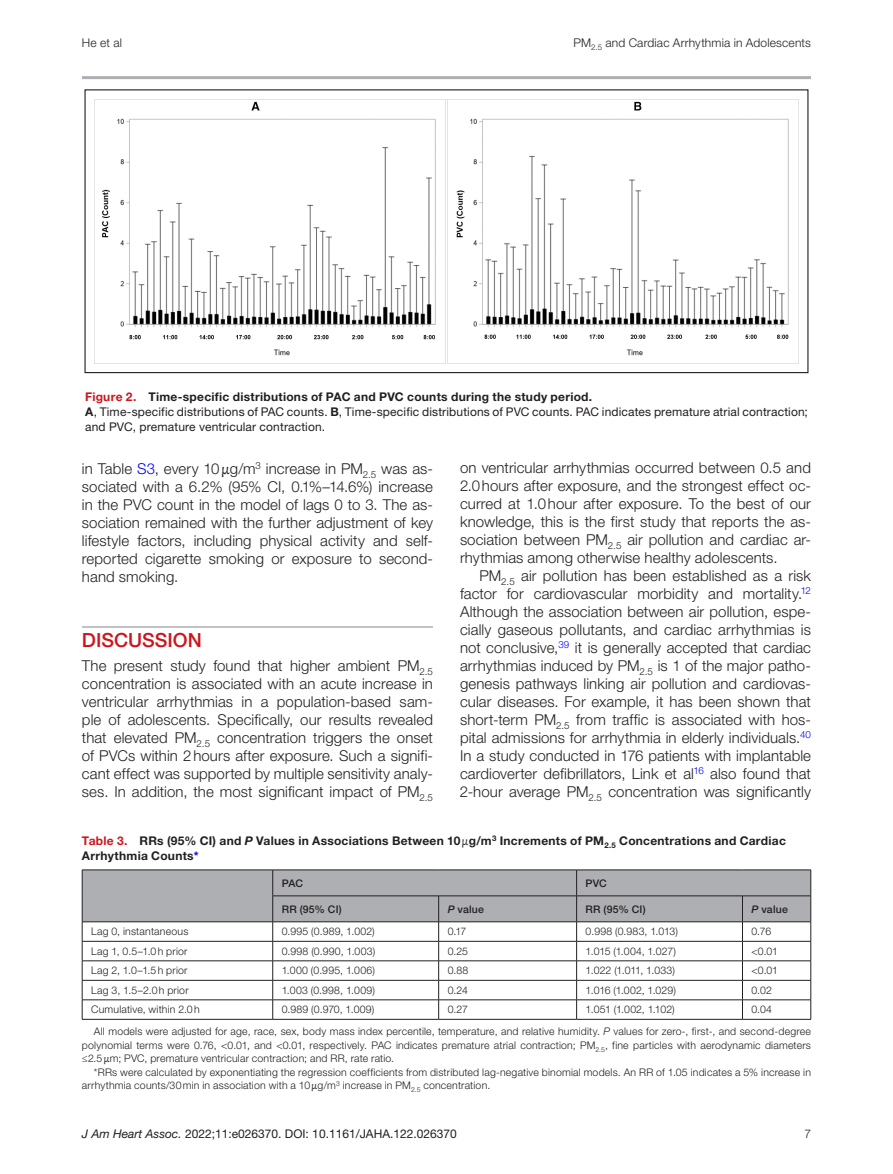
<style>
.page{position:relative;width:893px;height:1174px;background:#fff}
.page>*{position:absolute;margin:0;border:0;box-sizing:border-box;transform-origin:0 0}
.t1{font:500 19.5px "Helvetica Neue LT Std";color:#cd151d}
.t2{font:300 15px/18px "Helvetica Neue LT Std";letter-spacing:.005em;color:#231f20;text-align:justify}
.t3{font:12px/15px "Helvetica Neue LT Std";letter-spacing:.01em;color:#231f20}
.t4{font:700 12px/15px "Helvetica Neue LT Std";letter-spacing:.025em;color:#231f20}
.t5{font:300 12px "Helvetica Neue LT Std";letter-spacing:.015em;color:#231f20}
.t6{font:300 10.5px/13.5px "Helvetica Neue LT Std";letter-spacing:.02em;color:#231f20}
.t7{font:500 10.5px "Helvetica Neue LT Std";letter-spacing:.02em;color:#231f20}
.t8{font:300 10.5px "Helvetica Neue LT Std";color:#231f20}
.s1{font-weight:700;color:#cd151d}
.s2{font-weight:700}
.s3{color:#00f}
.s4{font-family:"STIX Two Text";font-weight:400}
.s5{color:#cd151d}
.s6{font-style:italic}
</style>
<div class="page">
<hr style="left:82px;top:626px;width:351px;height:1px;background:#aeafb3">
<img style="left:94px;top:99px;width:705px;height:265px">
<hr style="left:82px;top:76px;width:729px;height:3px;background:#aeafb3">
<hr style="left:82px;top:1019px;width:191px;height:1px;background:#231f20">
<hr style="left:273px;top:1019px;width:166px;height:1px;background:#231f20">
<hr style="left:439px;top:1019px;width:138px;height:1px;background:#231f20">
<hr style="left:577px;top:1019px;width:165px;height:1px;background:#231f20">
<hr style="left:742px;top:1019px;width:69px;height:1px;background:#231f20">
<hr style="left:82px;top:869px;width:191px;height:1px;background:#231f20">
<hr style="left:273px;top:869px;width:166px;height:1px;background:#231f20">
<hr style="left:439px;top:869px;width:138px;height:1px;background:#231f20">
<hr style="left:577px;top:869px;width:165px;height:1px;background:#231f20">
<hr style="left:742px;top:869px;width:69px;height:1px;background:#231f20">
<svg style="left:82px;top:870px;width:729px;height:149px"></svg>
<hr style="left:273px;top:921px;width:166px;height:1px;background:#231f20">
<hr style="left:439px;top:921px;width:138px;height:1px;background:#231f20">
<hr style="left:577px;top:921px;width:165px;height:1px;background:#231f20">
<hr style="left:742px;top:921px;width:69px;height:1px;background:#231f20">
<p class="t5" style="left:82px;top:35px;width:42px">He et al</p>
<p class="t5" style="left:574px;top:35px;width:239px">PM<sub>2.5</sub> and Cardiac Arrhythmia in Adolescents</p>
<p class="t3" style="left:85px;top:389px;width:724px"><span class="s1">Figure 2.</span> <span class="s2">Time-specific distributions of PAC and PVC counts during the study period.<br>A</span>, Time-specific distributions of PAC counts. <span class="s2">B</span>, Time-specific distributions of PVC counts. PAC indicates premature atrial contraction; and PVC, premature ventricular contraction.</p>
<p class="t2" style="left:82px;top:459px;width:353px">in Table <span class="s3">S3</span>, every 10<span class="s4">μ</span>g/m<sup>3</sup> increase in PM<sub>2.5</sub> was as&shy;sociated with a 6.2% (95% CI, 0.1%–14.6%) increase in the PVC count in the model of lags 0 to 3. The as&shy;sociation remained with the further adjustment of key lifestyle factors, including physical activity and self&shy;reported cigarette smoking or exposure to second&shy;hand smoking.</p>
<h1 class="t1" style="left:82px;top:628px;width:121px">DISCUSSION</h1>
<p class="t2" style="left:82px;top:656px;width:352px">The present study found that higher ambient PM<sub>2.5 </sub>concentration is associated with an acute increase in ventricular arrhythmias in a population-based sam&shy;ple of adolescents. Specifically, our results revealed that elevated PM<sub>2.5</sub> concentration triggers the onset of PVCs within 2hours after exposure. Such a signifi&shy;cant effect was supported by multiple sensitivity analy&shy;ses. In addition, the most significant impact of PM<sub>2.5</sub></p>
<p class="t2" style="left:460px;top:458px;width:352px">on ventricular arrhythmias occurred between 0.5 and 2.0hours after exposure, and the strongest effect oc&shy;curred at 1.0hour after exposure. To the best of our knowledge, this is the first study that reports the as&shy;sociation between PM<sub>2.5</sub> air pollution and cardiac ar&shy;rhythmias among otherwise healthy adolescents.</p>
<p class="t2" style="left:460px;top:566px;width:353px;text-indent:20px">PM<sub>2.5</sub> air pollution has been established as a risk factor for cardiovascular morbidity and mortality.<sup>12<br></sup>Although the association between air pollution, espe&shy;cially gaseous pollutants, and cardiac arrhythmias is not conclusive,<sup>39</sup> it is generally accepted that cardiac arrhythmias induced by PM<sub>2.5</sub> is 1 of the major patho&shy;genesis pathways linking air pollution and cardiovas&shy;cular diseases. For example, it has been shown that short-term PM<sub>2.5</sub> from traffic is associated with hos&shy;pital admissions for arrhythmia in elderly individuals.<sup>40<br></sup>In a study conducted in 176 patients with implantable cardioverter defibrillators, Link et al<sup>16</sup> also found that 2-hour average PM<sub>2.5</sub> concentration was significantly</p>
<p class="t4" style="left:82px;top:833px;width:705px"><span class="s5">Table 3.</span> RRs (95% CI) and <span class="s6">P</span> Values in Associations Between 10<span class="s4">μ</span>g/m<sup>3</sup> Increments of PM<sub>2.5</sub> Concentrations and Cardiac<br>Arrhythmia Counts<span class="s3">*</span></p>
<p class="t7" style="left:282px;top:876px;width:23px">PAC</p>
<p class="t7" style="left:586px;top:876px;width:23px">PVC</p>
<p class="t7" style="left:282px;top:902px;width:62px">RR (95% CI)</p>
<p class="t7" style="left:448px;top:902px;width:38px"><span class="s6">P</span> value</p>
<p class="t7" style="left:586px;top:902px;width:62px">RR (95% CI)</p>
<p class="t7" style="left:751px;top:902px;width:38px"><span class="s6">P</span> value</p>
<p class="t6" style="left:91px;top:924px;width:99px">Lag 0, instantaneous</p>
<p class="t6" style="left:282px;top:924px;width:95px">0.995 (0.989, 1.002)</p>
<p class="t6" style="left:448px;top:924px;width:20px">0.17</p>
<p class="t6" style="left:586px;top:924px;width:94px">0.998 (0.983, 1.013)</p>
<p class="t6" style="left:751px;top:924px;width:21px">0.76</p>
<p class="t6" style="left:91px;top:944px;width:98px">Lag 1, 0.5–1.0h prior</p>
<p class="t6" style="left:282px;top:944px;width:95px">0.998 (0.990, 1.003)</p>
<p class="t6" style="left:448px;top:944px;width:22px">0.25</p>
<p class="t8" style="left:586px;top:944px;width:92px">1.015 (1.004, 1.027)</p>
<p class="t6" style="left:751px;top:944px;width:28px">&lt;0.01</p>
<p class="t6" style="left:91px;top:963px;width:98px">Lag 2, 1.0–1.5h prior</p>
<p class="t6" style="left:282px;top:963px;width:95px">1.000 (0.995, 1.006)</p>
<p class="t6" style="left:448px;top:963px;width:22px">0.88</p>
<p class="t6" style="left:586px;top:963px;width:91px">1.022 (1.011, 1.033)</p>
<p class="t6" style="left:751px;top:963px;width:28px">&lt;0.01</p>
<p class="t6" style="left:91px;top:983px;width:99px">Lag 3, 1.5–2.0h prior</p>
<p class="t6" style="left:282px;top:983px;width:95px">1.003 (0.998, 1.009)</p>
<p class="t6" style="left:448px;top:983px;width:22px">0.24</p>
<p class="t6" style="left:586px;top:983px;width:92px">1.016 (1.002, 1.029)</p>
<p class="t6" style="left:751px;top:983px;width:22px">0.02</p>
<p class="t6" style="left:91px;top:1002px;width:110px">Cumulative, within 2.0h</p>
<p class="t6" style="left:282px;top:1002px;width:94px">0.989 (0.970, 1.009)</p>
<p class="t6" style="left:448px;top:1002px;width:22px">0.27</p>
<p class="t6" style="left:586px;top:1002px;width:90px">1.051 (1.002, 1.102)</p>
<p class="t6" style="left:94px;top:998px;width:718px;line-height:21.9px;text-indent:657px">0.04<br>All models were adjusted for age, race, sex, body mass index percentile, temperature, and relative humidity. <span class="s6">P</span> values for zero-, first-, and second-degree</p>
<p class="t6" style="left:82px;top:1038px;width:730px">polynomial terms were 0.76, &lt;0.01, and &lt;0.01, respectively. PAC indicates premature atrial contraction; PM<sub>2.5</sub>, fine particles with aerodynamic diameters ≤2.5<span class="s4">μ</span>m; PVC, premature ventricular contraction; and RR, rate ratio.</p>
<p class="t6" style="left:82px;top:1065px;width:730px;text-indent:12px">*RRs were calculated by exponentiating the regression coefficients from distributed lag-negative binomial models. An RR of 1.05 indicates a 5% increase in arrhythmia counts/30min in association with a 10<span class="s4">μ</span>g/m<sup>3</sup> increase in PM<sub>2.5</sub> concentration.</p>
<p class="t3" style="left:82px;top:1126px;width:376px"><span class="s6">J Am Heart Assoc.</span> 2022;11:e026370. DOI: 10.1161/JAHA.122.026370</p>
<p class="t5" style="left:804px;top:1126px;width:8px">7</p>
</div>
